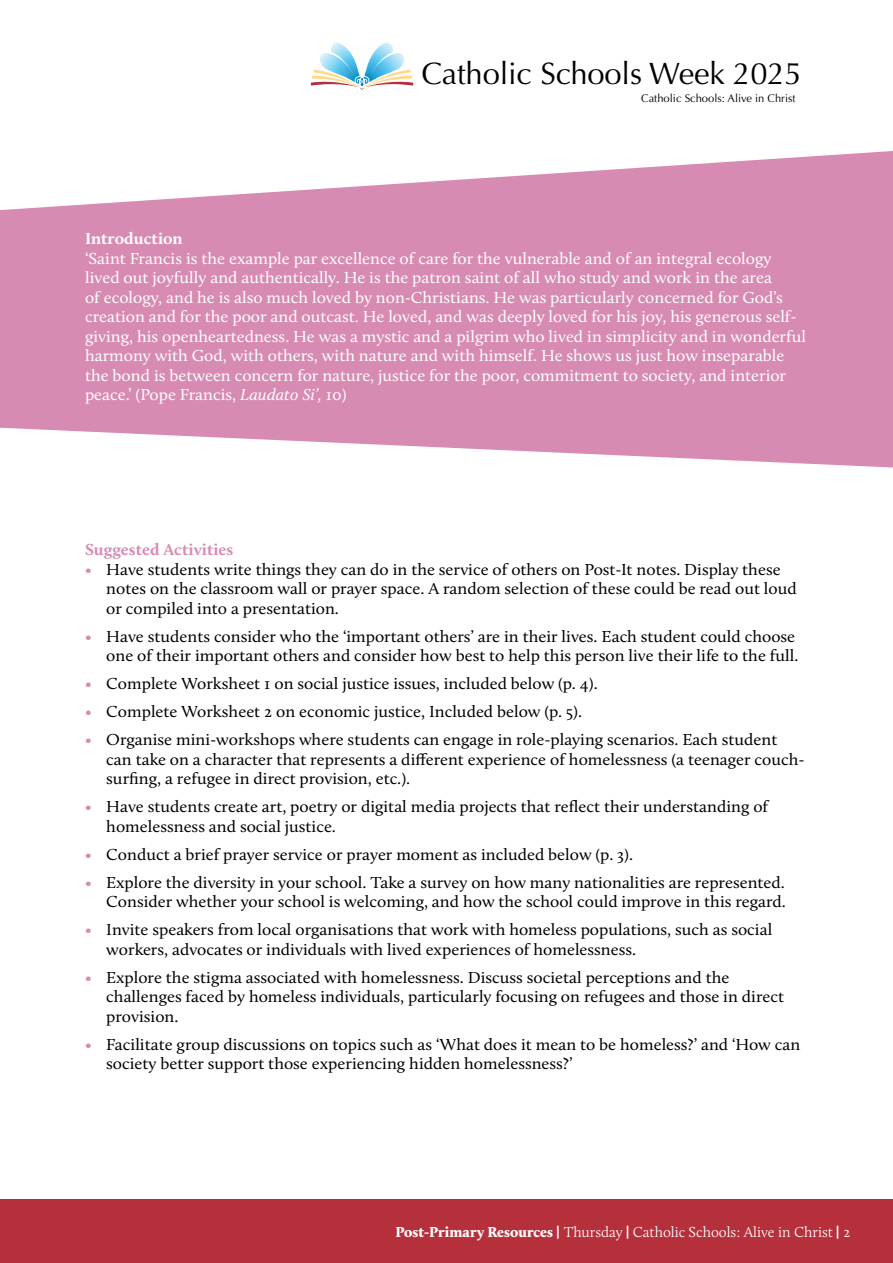
<style>
.page{position:relative;width:893px;height:1263px;background:#fff}
.page>*{position:absolute;margin:0;border:0;box-sizing:border-box;transform-origin:0 0}
.t1{font:30.9px "Optima";letter-spacing:-.005em;color:#000}
.t2{font:16.5px/19.5px "Calluna";color:#000;scale:1.05 1}
.t3{font:16.5px/19.5px "Calluna";color:#fff;scale:1.05 1}
.t4{font:700 16.5px "Calluna";color:#d88bb2;scale:1.05 1}
.t5{font:700 16.5px "Calluna";color:#fff;scale:1.05 1}
.t6{font:300 15px "Calluna";color:#fff}
.t7{font:11.1px "Optima";color:#000}
.s1{font-style:italic}
.s2{color:#d88bb2}
.s3{font-weight:900}
.s4{font-family:"Karmina";font-weight:700}
</style>
<div class="page">
<div style="left:0;top:1199px;width:893px;height:64px;background:#b6303b"></div>
<svg style="left:311px;top:43px;width:102px;height:47px"></svg>
<svg style="left:0;top:151px;width:893px;height:316px;fill:#d88bb2"></svg>
<h1 class="t1" style="left:421px;top:56px;width:382px">Catholic Schools Week 2025</h1>
<p class="t7" style="left:641px;top:92px;width:156px">Catholic Schools: Alive in Christ</p>
<p class="t5" style="left:85px;top:229px;width:95px">Introduction</p>
<p class="t3" style="left:85px;top:248px;width:688px">‘Saint Francis is the example par excellence of care for the vulnerable and of an integral ecology lived out joyfully and authentically. He is the patron saint of all who study and work in the area<br>of ecology, and he is also much loved by non-Christians. He was particularly concerned for God’s creation and for the poor and outcast. He loved, and was deeply loved for his joy, his generous self&shy;giving, his openheartedness. He was a mystic and a pilgrim who lived in simplicity and in wonderful harmony with God, with others, with nature and with himself. He shows us just how inseparable the bond is between concern for nature, justice for the poor, commitment to society, and interior peace.’ (Pope Francis, <span class="s1">Laudato Si’,</span> 10)</p>
<p class="t4" style="left:85px;top:539px;width:143px">Suggested Activities</p>
<p class="t2" style="left:106px;top:559px;width:659px;text-indent:-21px"><span class="s2">•</span> Have students write things they can do in the service of others on Post-It notes. Display these notes on the classroom wall or prayer space. A random selection of these could be read out loud or compiled into a presentation.</p>
<p class="t2" style="left:85px;top:626px;width:681px;text-align:right"><span class="s2">•</span> Have students consider who the ‘important others’ are in their lives. Each student could choose one of their important others and consider how best to help this person live their life to the full.</p>
<p class="t2" style="left:85px;top:674px;width:490px"><span class="s2">•</span> Complete Worksheet 1 on social justice issues, included below (p. 4).</p>
<p class="t2" style="left:85px;top:702px;width:475px"><span class="s2">•</span> Complete Worksheet 2 on economic justice, Included below (p. 5).</p>
<p class="t2" style="left:106px;top:730px;width:667px;text-indent:-21px"><span class="s2">•</span> Organise mini-workshops where students can engage in role-playing scenarios. Each student can take on a character that represents a different experience of homelessness (a teenager couch&shy;surfing, a refugee in direct provision, etc.).</p>
<p class="t2" style="left:106px;top:797px;width:632px;text-indent:-21px"><span class="s2">•</span> Have students create art, poetry or digital media projects that reflect their understanding of homelessness and social justice.</p>
<p class="t2" style="left:85px;top:844px;width:523px"><span class="s2">•</span> Conduct a brief prayer service or prayer moment as included below (p. 3).</p>
<p class="t2" style="left:85px;top:872px;width:669px;text-align:right"><span class="s2">•</span> Explore the diversity in your school. Take a survey on how many nationalities are represented.<br>Consider whether your school is welcoming, and how the school could improve in this regard.</p>
<p class="t2" style="left:106px;top:920px;width:636px;text-indent:-21px"><span class="s2">•</span> Invite speakers from local organisations that work with homeless populations, such as social workers, advocates or individuals with lived experiences of homelessness.</p>
<p class="t2" style="left:106px;top:967px;width:647px;text-indent:-21px"><span class="s2">•</span> Explore the stigma associated with homelessness. Discuss societal perceptions and the challenges faced by homeless individuals, particularly focusing on refugees and those in direct provision.</p>
<p class="t2" style="left:106px;top:1034px;width:662px;text-indent:-21px"><span class="s2">•</span> Facilitate group discussions on topics such as ‘What does it mean to be homeless?’ and ‘How can society better support those experiencing hidden homelessness?’</p>
<p class="t6" style="left:396px;top:1223px;width:456px"><span class="s3">Post-Primary Resources</span> <span class="s4">|</span> Thursday <span class="s4">|</span> Catholic Schools: Alive in Christ <span class="s4">|</span> 2</p>
</div>
